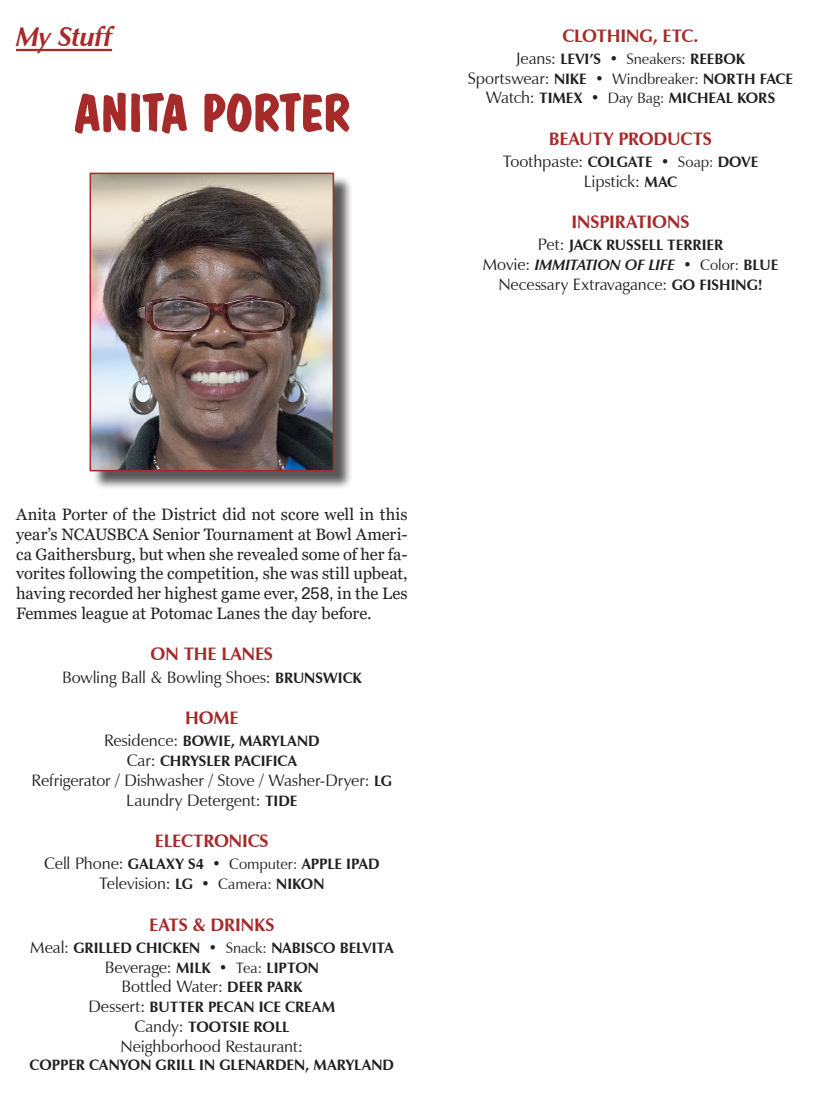
<style>
.page{position:relative;width:825px;height:1098px;background:#fff}
.page>*{position:absolute;margin:0;border:0;box-sizing:border-box;transform-origin:0 0}
.t1{font:52.5px "Dom Bold BT";letter-spacing:-.01em;color:#a52a2a}
.t2{font:italic 700 27px "Zapf Humanist 601 BT";letter-spacing:-.01em;color:#a52a2a}
.t3{font:700 18px "Zapf Humanist 601 BT";letter-spacing:-.01em;color:#a52a2a}
.t4{font:16.5px/19.8px "Georgia";letter-spacing:-.005em;color:#231f20;text-align:justify}
.t5{font:16.5px/19.8px "Zapf Humanist 601 BT";letter-spacing:-.005em;color:#231f20;text-align:center}
.t6{font:700 15px/19.8px "Zapf Humanist 601 BT";color:#231f20;text-align:center}
.s1{font-weight:400;font-size:16.5px}
.s2{font-weight:400}
.s3{font-weight:700;font-size:15px}
.s4{font-style:italic}
.s5{font-family:"Archivo"}
.s6{font-size:15px}
</style>
<div class="page">
<hr style="left:16px;top:49px;width:96px;height:2px;background:#a52a2a">
<div style="left:92px;top:175px;width:261px;height:315px;background:#231f20;opacity:.75"></div>
<img style="left:93px;top:175px;width:238px;height:293px">
<div style="left:90px;top:172px;width:244px;height:299px;border:2px solid #a52a2a"></div>
<h2 class="t2" style="left:16px;top:21px;width:98px">My Stuff</h2>
<p class="t3" style="left:562px;top:24px;width:138px">CLOTHING, ETC.</p>
<p class="t6" style="left:468px;top:49px;width:327px"><span class="s1">Jeans:</span> LEVI’S • <span class="s2">Sneakers:</span> REEBOK<br><span class="s1">Sportswear:</span> NIKE • <span class="s2">Windbreaker:</span> NORTH FACE<br><span class="s1">Watch:</span> TIMEX • <span class="s2">Day Bag:</span> MICHEAL KORS</p>
<p class="t3" style="left:549px;top:127px;width:165px">BEAUTY PRODUCTS</p>
<p class="t6" style="left:503px;top:152px;width:257px"><span class="s1">Toothpaste:</span> COLGATE • <span class="s2">Soap:</span> DOVE</p>
<p class="t5" style="left:584px;top:171px;width:95px">Lipstick: <span class="s3">MAC</span></p>
<p class="t3" style="left:571px;top:211px;width:119px">INSPIRATIONS</p>
<p class="t6" style="left:483px;top:235px;width:297px"><span class="s1">Pet:</span> JACK RUSSELL TERRIER<br><span class="s1">Movie:</span> <span class="s4">IMMITATION OF LIFE</span> • <span class="s2">Color:</span> BLUE</p>
<p class="t5" style="left:498px;top:274px;width:266px">Necessary Extravagance: <span class="s3">GO FISHING!</span></p>
<h1 class="t1" style="left:74px;top:81px;width:277px">ANITA PORTER</h1>
<p class="t4" style="left:16px;top:504px;width:393px">Anita Porter of the District did not score well in this year’s NCAUSBCA Senior Tournament at Bowl Ameri&shy;ca Gaithersburg, but when she revealed some of her fa&shy;vorites following the competition, she was still upbeat, having recorded her highest game ever, <span class="s5">258,</span> in the Les Femmes league at Potomac Lanes the day before.</p>
<p class="t3" style="left:151px;top:643px;width:124px">ON THE LANES</p>
<p class="t5" style="left:62px;top:666px;width:301px">Bowling Ball &amp; Bowling Shoes: <span class="s3">BRUNSWICK</span></p>
<p class="t3" style="left:185px;top:706px;width:55px">HOME</p>
<p class="t6" style="left:104px;top:731px;width:217px"><span class="s1">Residence:</span> BOWIE, MARYLAND<br><span class="s1">Car:</span> CHRYSLER PACIFICA</p>
<p class="t5" style="left:32px;top:770px;width:362px">Refrigerator / Dishwasher / Stove / Washer-Dryer: <span class="s3">LG<br></span>Laundry Detergent: <span class="s3">TIDE</span></p>
<p class="t3" style="left:155px;top:829px;width:115px">ELECTRONICS</p>
<p class="t6" style="left:44px;top:854px;width:337px"><span class="s1">Cell Phone:</span> GALAXY S4 • <span class="s2">Computer:</span> APPLE IPAD</p>
<p class="t5" style="left:99px;top:873px;width:227px">Television: <span class="s3">LG •</span> <span class="s6">Camera:</span> <span class="s3">NIKON</span></p>
<p class="t3" style="left:149px;top:912px;width:127px">EATS &amp; DRINKS</p>
<p class="t6" style="left:30px;top:937px;width:365px"><span class="s1">Meal:</span> GRILLED CHICKEN • <span class="s2">Snack:</span> NABISCO BELVITA<br><span class="s1">Beverage:</span> MILK • <span class="s2">Tea:</span> LIPTON</p>
<p class="t5" style="left:121px;top:976px;width:182px">Bottled Water: <span class="s3">DEER PARK</span></p>
<p class="t6" style="left:88px;top:996px;width:248px"><span class="s1">Dessert:</span> BUTTER PECAN ICE CREAM<br><span class="s1">Candy:</span> TOOTSIE ROLL</p>
<p class="t5" style="left:121px;top:1035px;width:184px">Neighborhood Restaurant:</p>
<p class="t6" style="left:30px;top:1054px;width:366px">COPPER CANYON GRILL IN GLENARDEN, MARYLAND</p>
</div>
